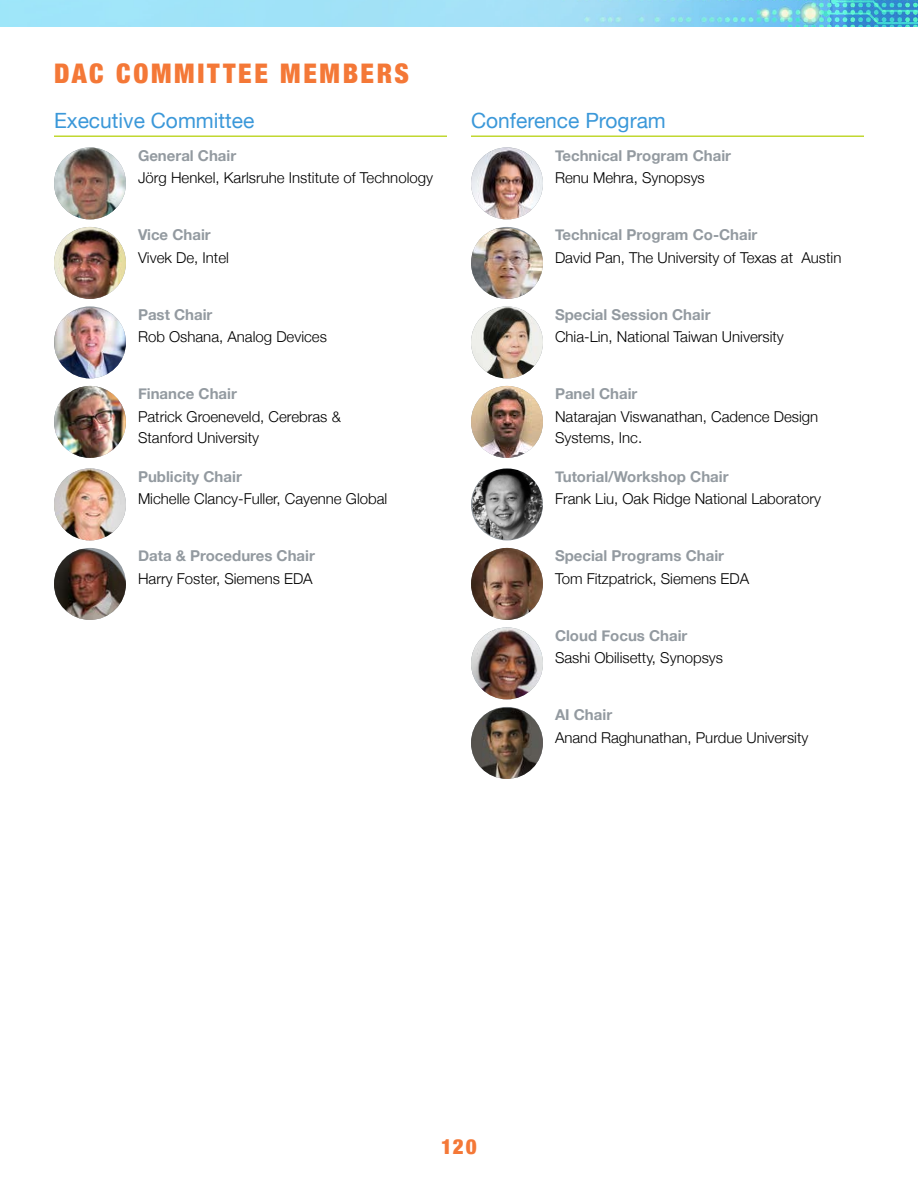
<style>
.page{position:relative;width:918px;height:1188px;background:#fff}
.page>*{position:absolute;margin:0;border:0;box-sizing:border-box;transform-origin:0 0}
.t1{font:900 condensed 27px "Helvetica Neue";letter-spacing:.1em;color:#f47837}
.t2{font:21px "Helvetica Neue";color:#3b98d9}
.t3{font:900 condensed 21px "Helvetica Neue";color:#f47837}
.t4{font:300 15px/21px "Helvetica Neue";color:#000}
.t5{font:700 15px "Helvetica Neue";color:#939aa0}
</style>
<div class="page">
<img style="left:0;top:0;width:918px;height:27px">
<hr style="left:54px;top:135px;width:393px;height:2px;background:#c1d831">
<img style="left:54px;top:147px;width:72px;height:72px;border-radius:36px">
<img style="left:54px;top:227px;width:72px;height:72px;border-radius:36px">
<img style="left:54px;top:307px;width:72px;height:71px">
<img style="left:54px;top:386px;width:72px;height:72px;border-radius:36px">
<img style="left:54px;top:468px;width:72px;height:72px;border-radius:36px">
<img style="left:54px;top:548px;width:72px;height:72px;border-radius:36px">
<hr style="left:471px;top:135px;width:393px;height:2px;background:#c1d831">
<img style="left:471px;top:147px;width:72px;height:72px;border-radius:36px">
<img style="left:471px;top:227px;width:72px;height:72px;border-radius:36px">
<img style="left:471px;top:306px;width:72px;height:72px;border-radius:36px">
<img style="left:471px;top:386px;width:72px;height:72px;border-radius:36px">
<img style="left:471px;top:468px;width:72px;height:72px;border-radius:36px">
<img style="left:471px;top:548px;width:72px;height:72px;border-radius:36px">
<img style="left:471px;top:627px;width:72px;height:72px;border-radius:36px">
<img style="left:471px;top:707px;width:72px;height:72px;border-radius:36px">
<h1 class="t1" style="left:54px;top:51px;width:357px">DAC COMMITTEE MEMBERS</h1>
<h2 class="t2" style="left:54px;top:105px;width:202px">Executive Committee</h2>
<p class="t5" style="left:138px;top:144px;width:100px">General Chair</p>
<p class="t4" style="left:138px;top:167px;width:297px">Jörg Henkel, Karlsruhe Institute of Technology</p>
<h2 class="t2" style="left:471px;top:105px;width:196px">Conference Program</h2>
<p class="t5" style="left:555px;top:144px;width:178px">Technical Program Chair</p>
<p class="t4" style="left:555px;top:167px;width:151px">Renu Mehra, Synopsys</p>
<p class="t5" style="left:138px;top:223px;width:74px">Vice Chair</p>
<p class="t4" style="left:138px;top:246px;width:92px">Vivek De, Intel</p>
<p class="t5" style="left:555px;top:223px;width:204px">Technical Program Co-Chair</p>
<p class="t4" style="left:555px;top:246px;width:288px">David Pan, The University of Texas at Austin</p>
<p class="t5" style="left:138px;top:303px;width:76px">Past Chair</p>
<p class="t4" style="left:138px;top:326px;width:190px">Rob Oshana, Analog Devices</p>
<p class="t5" style="left:555px;top:303px;width:157px">Special Session Chair</p>
<p class="t4" style="left:555px;top:326px;width:230px">Chia-Lin, National Taiwan University</p>
<p class="t5" style="left:138px;top:382px;width:100px">Finance Chair</p>
<p class="t4" style="left:138px;top:405px;width:204px">Patrick Groeneveld, Cerebras &amp;<br>Stanford University</p>
<p class="t5" style="left:138px;top:465px;width:105px">Publicity Chair</p>
<p class="t4" style="left:138px;top:488px;width:251px">Michelle Clancy-Fuller, Cayenne Global</p>
<p class="t5" style="left:555px;top:382px;width:84px">Panel Chair</p>
<p class="t4" style="left:555px;top:405px;width:265px">Natarajan Viswanathan, Cadence Design<br>Systems, Inc.</p>
<p class="t5" style="left:555px;top:465px;width:175px">Tutorial/Workshop Chair</p>
<p class="t4" style="left:555px;top:488px;width:268px">Frank Liu, Oak Ridge National Laboratory</p>
<p class="t5" style="left:138px;top:544px;width:178px">Data &amp; Procedures Chair</p>
<p class="t4" style="left:138px;top:567px;width:176px">Harry Foster, Siemens EDA</p>
<p class="t5" style="left:555px;top:544px;width:171px">Special Programs Chair</p>
<p class="t4" style="left:555px;top:567px;width:196px">Tom Fitzpatrick, Siemens EDA</p>
<p class="t5" style="left:555px;top:624px;width:134px">Cloud Focus Chair</p>
<p class="t4" style="left:555px;top:647px;width:170px">Sashi Obilisetty, Synopsys</p>
<p class="t5" style="left:555px;top:703px;width:59px">AI Chair</p>
<p class="t4" style="left:555px;top:726px;width:255px">Anand Raghunathan, Purdue University</p>
<h2 class="t3" style="left:441px;top:1130px;width:37px">120</h2>
</div>
